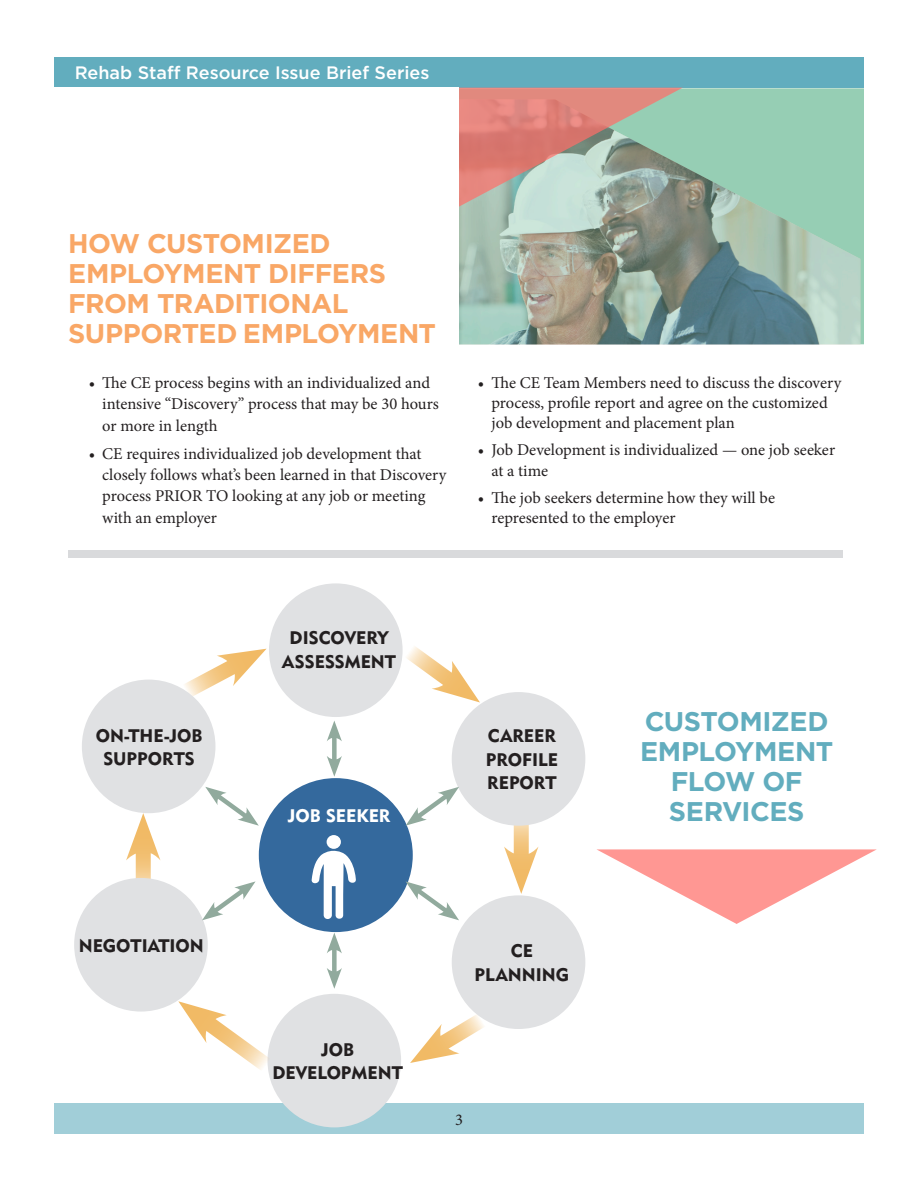
<style>
.page{position:relative;width:918px;height:1188px;background:#fff}
.page>*{position:absolute;margin:0;border:0;box-sizing:border-box;transform-origin:0 0}
.t1{font:700 27px/30px "Gotham HTF";letter-spacing:-.02em;color:#f9a766}
.t2{font:700 27px/30px "Gotham HTF";letter-spacing:-.02em;color:#62adbe;text-align:center}
.t3{font:18px/23.5px "Geometric 415 BT Black A";color:#231f20;text-align:center}
.t4{font:500 18px "Gotham HTF";color:#fff}
.t5{font:18px "Geometric 415 BT Black A";color:#fff}
.t6{font:16.5px/21.3px "Minion Pro";color:#231f20}
</style>
<div class="page">
<div style="left:54px;top:57px;width:810px;height:31px;background:#62adbe"></div>
<div style="left:54px;top:1104px;width:810px;height:30px;background:#a1ced8"></div>
<svg style="left:683px;top:88px;width:181px;height:256px;background:#98cfb5"></svg>
<img style="left:459px;top:99px;width:401px;height:246px">
<svg style="left:459px;top:88px;width:224px;height:120px;background:#c09f94"></svg>
<div style="left:68px;top:550px;width:774px;height:8px;background:#d9dadc"></div>
<svg style="left:176px;top:648px;width:91px;height:61px"></svg>
<svg style="left:136px;top:860px;width:15px;height:19px"></svg>
<svg style="left:126px;top:813px;width:34px;height:47px"></svg>
<svg style="left:514px;top:825px;width:15px;height:22px"></svg>
<svg style="left:504px;top:847px;width:34px;height:47px"></svg>
<svg style="left:406px;top:646px;width:74px;height:57px"></svg>
<svg style="left:410px;top:1006px;width:80px;height:57px"></svg>
<div style="left:268px;top:994px;width:133px;height:133px;background:#e0e1e3;border-radius:50%"></div>
<div style="left:452px;top:895px;width:133px;height:134px;background:#e0e1e3;border-radius:50%"></div>
<div style="left:452px;top:692px;width:133px;height:134px;background:#e0e1e3;border-radius:50%"></div>
<div style="left:269px;top:583px;width:134px;height:134px;background:#e0e1e3;border-radius:50%"></div>
<div style="left:82px;top:680px;width:133px;height:133px;background:#e0e1e3;border-radius:50%"></div>
<div style="left:74px;top:878px;width:134px;height:134px;background:#e0e1e3;border-radius:50%"></div>
<svg style="left:178px;top:997px;width:100px;height:84px"></svg>
<div style="left:259px;top:778px;width:154px;height:154px;background:#34699d;border-radius:50%"></div>
<div style="left:327px;top:835px;width:14px;height:14px;background:#fff;border-radius:50%"></div>
<svg style="left:311px;top:847px;width:45px;height:72px"></svg>
<div style="left:332px;top:733px;width:5px;height:31px;background:#91aa9d"></div>
<svg style="left:327px;top:721px;width:15px;height:20px"></svg>
<svg style="left:327px;top:756px;width:15px;height:21px"></svg>
<div style="left:332px;top:945px;width:5px;height:31px;background:#91aa9d"></div>
<svg style="left:327px;top:933px;width:15px;height:20px"></svg>
<svg style="left:327px;top:968px;width:15px;height:21px"></svg>
<svg style="left:205px;top:787px;width:54px;height:39px"></svg>
<svg style="left:406px;top:787px;width:53px;height:39px"></svg>
<svg style="left:202px;top:881px;width:54px;height:39px"></svg>
<svg style="left:406px;top:881px;width:53px;height:39px"></svg>
<svg style="left:597px;top:849px;width:280px;height:75px"></svg>
<p class="t4" style="left:75px;top:63px;width:356px">Rehab Staff Resource Issue Brief Series</p>
<p class="t1" style="left:68px;top:228px;width:319px">HOW CUSTOMIZED<br>EMPLOYMENT DIFFERS</p>
<p class="t1" style="left:68px;top:288px;width:370px">FROM TRADITIONAL<br>SUPPORTED EMPLOYMENT</p>
<p class="t6" style="left:102px;top:372px;width:338px;text-indent:-14px">• The CE process begins with an individualized and intensive “Discovery” process that may be 30 hours or more in length</p>
<p class="t6" style="left:102px;top:443px;width:346px;text-indent:-14px">• CE requires individualized job development that closely follows what’s been learned in that Discovery process PRIOR TO looking at any job or meeting with an employer</p>
<p class="t6" style="left:491px;top:373px;width:351px;line-height:20.2px;text-indent:-14px">• The CE Team Members need to discuss the discovery process, profile report and agree on the customized job development and placement plan</p>
<p class="t6" style="left:491px;top:440px;width:345px;line-height:20.2px;text-indent:-14px">• Job Development is individualized — one job seeker at a time</p>
<p class="t6" style="left:491px;top:487px;width:285px;line-height:20.2px;text-indent:-14px">• The job seekers determine how they will be represented to the employer</p>
<p class="t3" style="left:96px;top:723px;width:108px">ON-THE-JOB<br>SUPPORTS</p>
<p class="t3" style="left:282px;top:626px;width:115px">DISCOVERY<br>ASSESSMENT</p>
<p class="t5" style="left:288px;top:805px;width:104px">JOB SEEKER</p>
<p class="t3" style="left:486px;top:724px;width:74px;text-align:justify">CAREER PROFILE REPORT</p>
<p class="t2" style="left:640px;top:706px;width:195px">CUSTOMIZED<br>EMPLOYMENT<br>FLOW OF<br>SERVICES</p>
<p class="t3" style="left:79px;top:933px;width:127px">NEGOTIATION</p>
<p class="t3" style="left:273px;top:1037px;width:132px">JOB<br>DEVELOPMENT</p>
<p class="t3" style="left:475px;top:939px;width:96px">CE<br>PLANNING</p>
<p class="t6" style="left:455px;top:1109px;width:9px">3</p>
</div>
